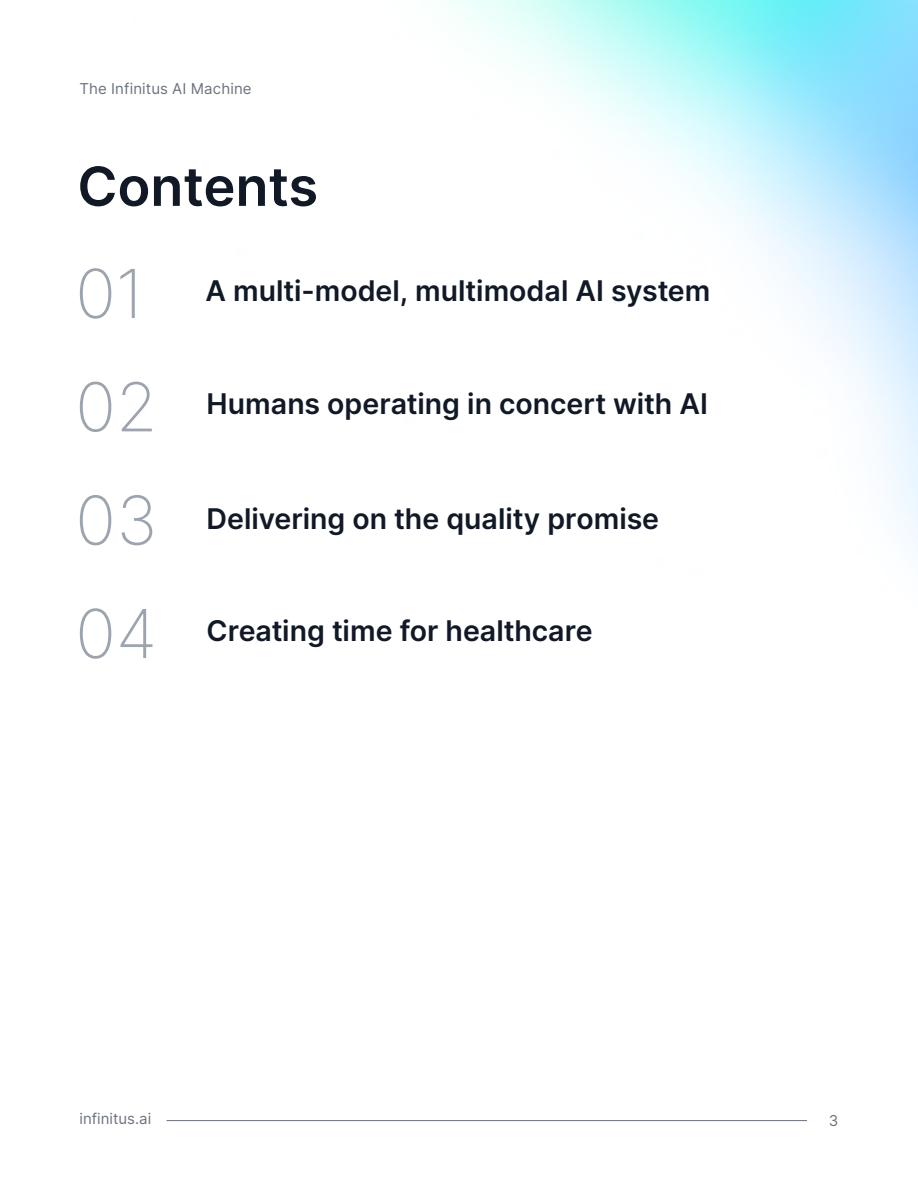
<style>
.page{position:relative;width:918px;height:1188px;background:#fff}
.page>*{position:absolute;margin:0;border:0;box-sizing:border-box;transform-origin:0 0}
.t1{font:200 67.5px "Inter";color:#9da4ae}
.t2{font:600 54px "Inter";color:#111927}
.t3{font:600 28.5px "Inter";color:#111927}
.t4{font:15px "Inter";letter-spacing:.005em;color:#6c737f}
</style>
<div class="page">
<img style="left:447px;top:0;width:471px;height:551px">
<hr style="left:166px;top:1120px;width:641px;height:1px;background:#6c737f">
<p class="t4" style="left:80px;top:78px;width:174px">The Infinitus AI Machine</p>
<h2 class="t2" style="left:77px;top:146px;width:242px">Contents</h2>
<h1 class="t1" style="left:75px;top:245px;width:71px">01</h1>
<p class="t3" style="left:206px;top:270px;width:507px">A multi-model, multimodal AI system</p>
<h1 class="t1" style="left:75px;top:359px;width:84px">02</h1>
<p class="t3" style="left:206px;top:383px;width:503px">Humans operating in concert with AI</p>
<h1 class="t1" style="left:75px;top:472px;width:84px">03</h1>
<p class="t3" style="left:206px;top:498px;width:454px">Delivering on the quality promise</p>
<h1 class="t1" style="left:75px;top:586px;width:83px">04</h1>
<p class="t3" style="left:206px;top:609px;width:388px">Creating time for healthcare</p>
<p class="t4" style="left:80px;top:1108px;width:73px">infinitus.ai</p>
<p class="t4" style="left:829px;top:1110px;width:11px">3</p>
</div>
